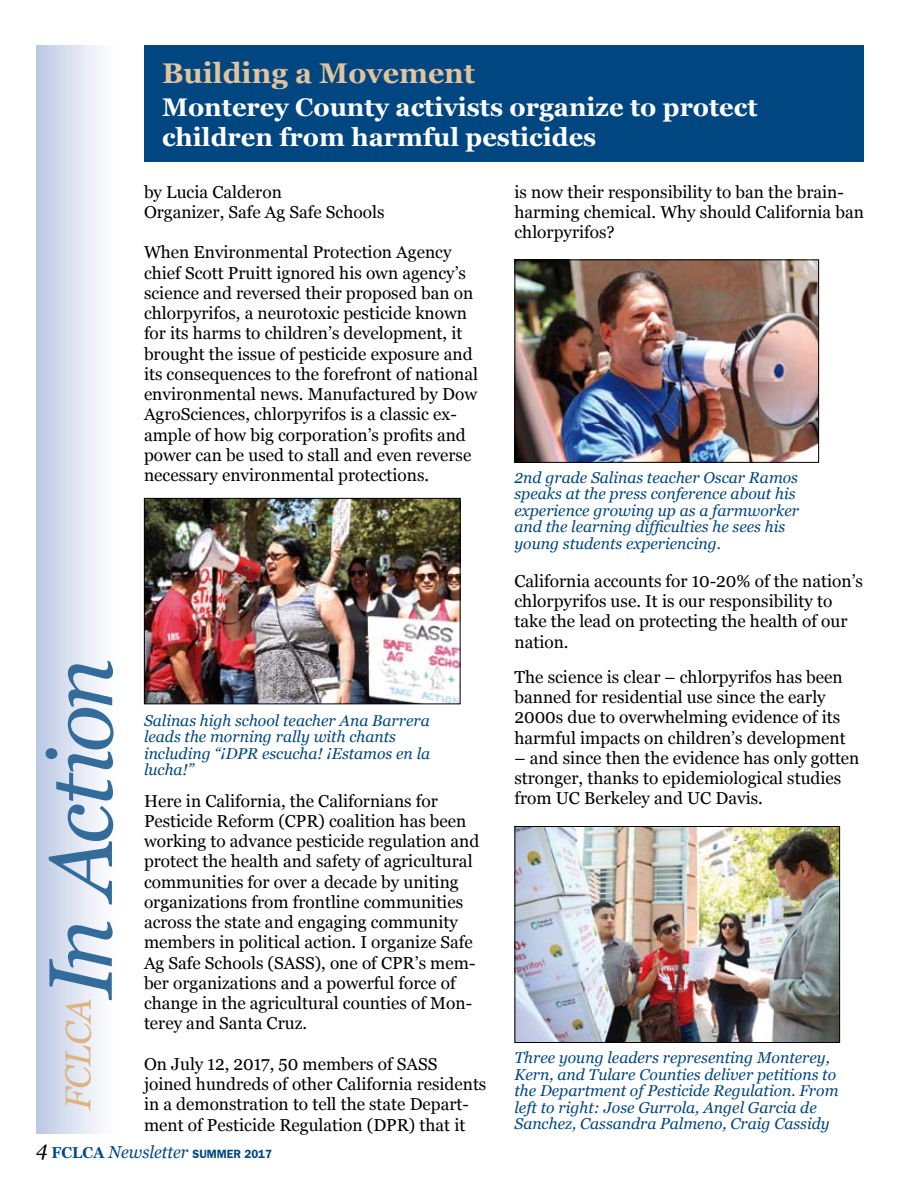
<style>
.page{position:relative;width:918px;height:1188px;background:#fff}
.page>*{position:absolute;margin:0;border:0;box-sizing:border-box;transform-origin:0 0}
.t1{font:italic 90px "Georgia";color:#336c9b}
.t2{font:italic 36px "Georgia";color:#dcb482}
.t3{font:700 28.5px "Georgia";color:#e3c39b}
.t4{font:700 25.5px/30px "Georgia";color:#fff}
.t5{font:italic 700 24px/27px "Georgia";color:#fff;scale:.93 1}
.t6{font:17.25px/20.2px "Georgia";color:#000}
.t7{font:italic 17.25px "Georgia";color:#004782;scale:.95 1}
.t8{font:italic 15.75px/16.5px "Georgia";color:#004782}
.s1{font-size:21px;color:#000}
.s2{font-weight:700;font-style:normal;font-size:15.75px}
.s3{font-family:"Franklin Gothic";font-weight:600;font-style:normal;font-size:12px}
</style>
<div class="page">
<div style="left:36px;top:45px;width:82px;height:1089px;background:linear-gradient(to right,#bdcae5,#fff)"></div>
<div style="left:144px;top:45px;width:720px;height:117px;background:#004782"></div>
<img style="left:146px;top:500px;width:312px;height:202px">
<div style="left:144px;top:498px;width:316px;height:206px;border:1px solid #000"></div>
<img style="left:516px;top:262px;width:301px;height:199px">
<div style="left:514px;top:260px;width:305px;height:203px;border:1px solid #000"></div>
<img style="left:516px;top:828px;width:322px;height:213px">
<div style="left:514px;top:826px;width:326px;height:217px;border:1px solid #000"></div>
<h1 class="t1" style="left:30px;top:998px;width:342px;rotate:-90deg">In Action</h1>
<h2 class="t2" style="left:58px;top:1110px;width:116px;rotate:-90deg">FCLCA</h2>
<h3 class="t3" style="left:162px;top:57px;width:315px">Building a Movement</h3>
<h3 class="t4" style="left:162px;top:92px;width:597px">Monterey County activists organize to protect children from harmful pesticides</h3>
<p class="t6" style="left:144px;top:181px;width:242px">by Lucia Calderon<br>Organizer, Safe Ag Safe Schools</p>
<p class="t6" style="left:144px;top:242px;width:336px">When Environmental Protection Agency chief Scott Pruitt ignored his own agency’s science and reversed their proposed ban on chlorpyrifos, a neurotoxic pesticide known for its harms to children’s development, it brought the issue of pesticide exposure and its consequences to the forefront of national environmental news. Manufactured by Dow AgroSciences, chlorpyrifos is a classic ex&shy;ample of how big corporation’s profits and power can be used to stall and even reverse necessary environmental protections.</p>
<h3 class="t5" style="left:141px;top:103px;width:636px">A mother’s spiritual journey leads her to speak out against capital punishment</h3>
<h3 class="t5" style="left:148px;top:103px;width:636px">A mother’s spiritual journey leads her to speak out against capital punishment</h3>
<p class="t6" style="left:514px;top:181px;width:351px">is now their responsibility to ban the brain&shy;harming chemical. Why should California ban chlorpyrifos?</p>
<p class="t8" style="left:514px;top:469px;width:286px">2nd grade Salinas teacher Oscar Ramos speaks at the press conference about his experience growing up as a farmworker and the learning difficulties he sees his young students experiencing.</p>
<p class="t8" style="left:144px;top:712px;width:288px">Salinas high school teacher Ana Barrera leads the morning rally with chants including “¡DPR escucha! ¡Estamos en la lucha!”</p>
<p class="t6" style="left:144px;top:790px;width:337px">Here in California, the Californians for Pesticide Reform (CPR) coalition has been working to advance pesticide regulation and protect the health and safety of agricultural communities for over a decade by uniting organizations from frontline communities across the state and engaging community members in political action. I organize Safe Ag Safe Schools (SASS), one of CPR’s mem&shy;ber organizations and a powerful force of change in the agricultural counties of Mon&shy;terey and Santa Cruz.</p>
<p class="t6" style="left:144px;top:1054px;width:344px">On July 12, 2017, 50 members of SASS joined hundreds of other California residents in a demonstration to tell the state Depart&shy;ment of Pesticide Regulation (DPR) that it</p>
<p class="t6" style="left:514px;top:571px;width:350px">California accounts for 10-20% of the nation’s chlorpyrifos use. It is our responsibility to take the lead on protecting the health of our nation.</p>
<p class="t6" style="left:514px;top:667px;width:333px">The science is clear – chlorpyrifos has been banned for residential use since the early 2000s due to overwhelming evidence of its harmful impacts on children’s development</p>
<p class="t6" style="left:514px;top:748px;width:346px">– and since then the evidence has only gotten stronger, thanks to epidemiological studies from UC Berkeley and UC Davis.</p>
<p class="t8" style="left:514px;top:1050px;width:326px">Three young leaders representing Monterey, Kern, and Tulare Counties deliver petitions to the Department of Pesticide Regulation. From left to right: Jose Gurrola, Angel Garcia de Sanchez, Cassandra Palmeno, Craig Cassidy</p>
<p class="t7" style="left:36px;top:1143px;width:250px"><span class="s1">4</span> <span class="s2">FCLCA</span> Newsletter <span class="s3">SUMMER 2017</span></p>
</div>
